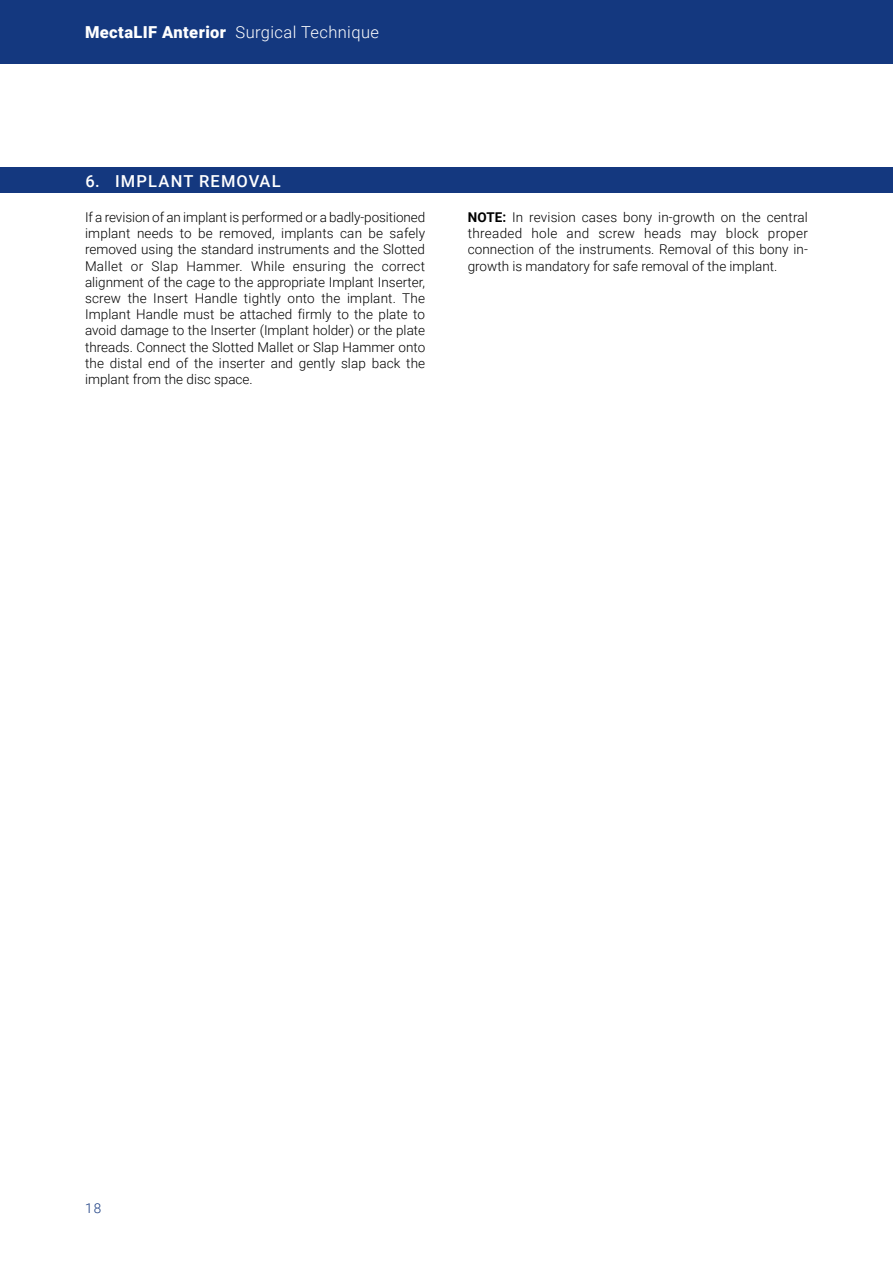
<style>
.page{position:relative;width:893px;height:1263px;background:#fff}
.page>*{position:absolute;margin:0;border:0;box-sizing:border-box;transform-origin:0 0}
.t1{font:300 16.5px "Roboto";letter-spacing:.025em;color:#fff}
.t2{font:500 16.5px "Roboto";letter-spacing:.07em;color:#fff}
.t3{font:300 13.5px/16.2px "Roboto";color:#000;text-align:justify}
.t4{font:300 13.5px "Roboto";color:#14387f}
.s1{font-weight:900}
.s2{font-weight:700}
</style>
<div class="page">
<div style="left:0;top:0;width:893px;height:64px;background:#14387f"></div>
<div style="left:0;top:168px;width:893px;height:25px;background:#14387f"></div>
<p class="t1" style="left:85px;top:21px;width:295px"><span class="s1">MectaLIF Anterior</span> Surgical Technique</p>
<p class="t2" style="left:85px;top:169px;width:197px">6. IMPLANT REMOVAL</p>
<p class="t3" style="left:85px;top:209px;width:342px">If a revision of an implant is performed or a badly-positioned implant needs to be removed, implants can be safely removed using the standard instruments and the Slotted Mallet or Slap Hammer. While ensuring the correct alignment of the cage to the appropriate Implant Inserter, screw the Insert Handle tightly onto the implant. The Implant Handle must be attached firmly to the plate to avoid damage to the Inserter (Implant holder) or the plate threads. Connect the Slotted Mallet or Slap Hammer onto the distal end of the inserter and gently slap back the implant from the disc space.</p>
<p class="t3" style="left:468px;top:209px;width:342px"><span class="s2">NOTE:</span> In revision cases bony in-growth on the central threaded hole and screw heads may block proper connection of the instruments. Removal of this bony in&shy;growth is mandatory for safe removal of the implant.</p>
<p class="t4" style="left:85px;top:1198px;width:18px">18</p>
</div>
